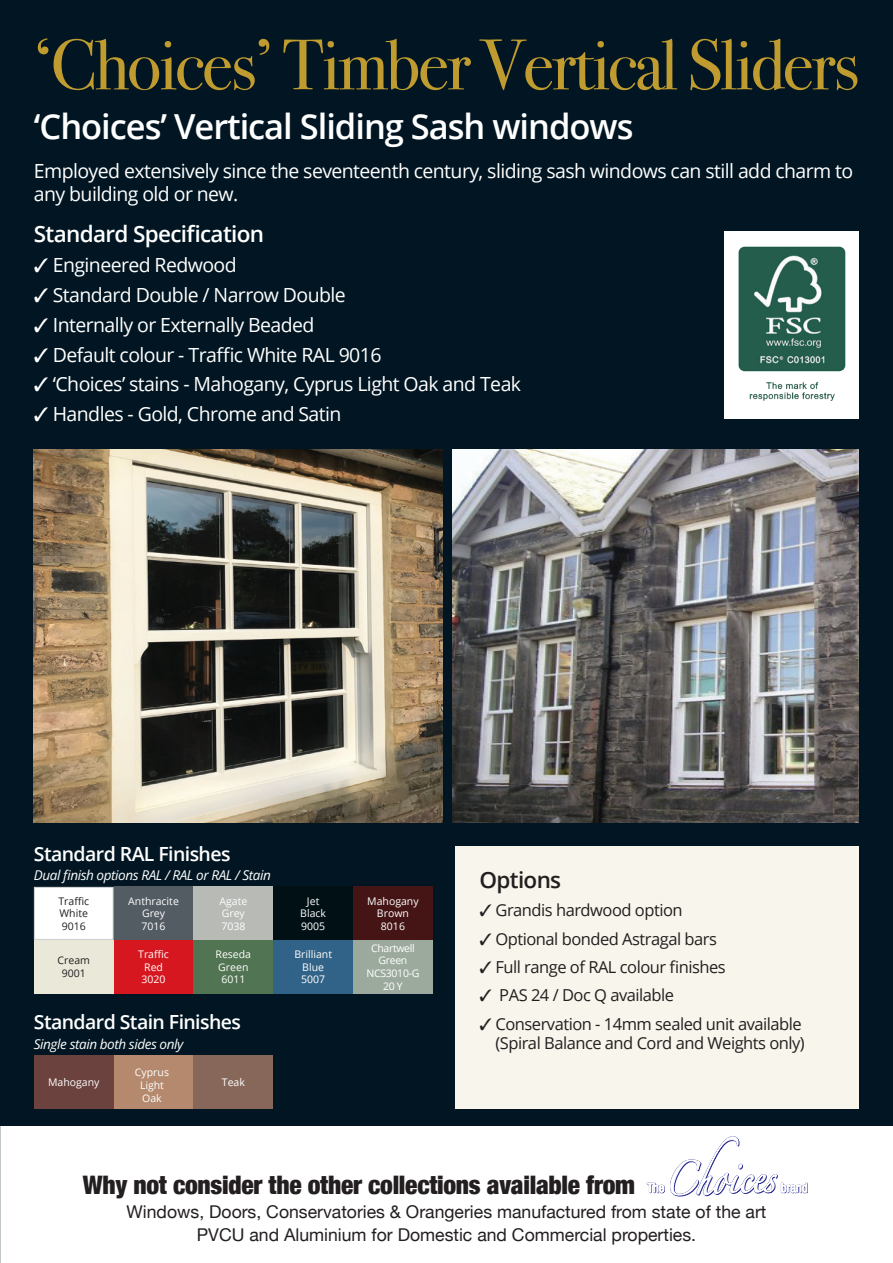
<style>
.page{position:relative;width:893px;height:1263px;background:#fff}
.page>*{position:absolute;margin:0;border:0;box-sizing:border-box;transform-origin:0 0}
.t1{font:71.55px "Bodoni Svty Two ITCTT";letter-spacing:-.03em;color:#bf9b30}
.t2{font:600 34.5px "Open Sans";letter-spacing:-.03em;color:#fff}
.FitSHowHeading{font:900 condensed 25.5px "Helvetica Neue";letter-spacing:-.01em;color:#231f20}
.t3{font:600 22.5px "Open Sans";letter-spacing:-.03em;color:#fff}
.t4{font:600 22.5px "Open Sans";letter-spacing:-.03em;color:#231f20}
.t5{font:19.5px/23.4px "Open Sans";letter-spacing:-.03em;color:#fff}
.t6{font:600 19.5px "Open Sans";letter-spacing:-.03em;color:#fff}
.t7{font:17.55px "Helvetica Neue";color:#231f20}
.t8{font:16.5px/19.8px "Open Sans";letter-spacing:-.03em;color:#231f20;text-align:right}
.t9{font:italic 13.5px "Open Sans";letter-spacing:-.03em;color:#fff}
.t10{font:10.5px/12.6px "Open Sans";color:#fff;text-align:center}
.t11{font:10.5px/12.6px "Open Sans";letter-spacing:-.03em;color:#fff;text-align:center}
.t12{font:10.5px/12.6px "Open Sans";color:#231f20;text-align:justify}
</style>
<div class="page">
<div style="left:0;top:0;width:893px;height:1126px;background:#011622"></div>
<img style="left:34px;top:449px;width:408px;height:374px">
<img style="left:453px;top:449px;width:406px;height:374px">
<div style="left:725px;top:232px;width:134px;height:187px;background:#fff"></div>
<img style="left:738px;top:246px;width:108px;height:155px">
<div style="left:455px;top:846px;width:404px;height:263px;background:#f8f5ec"></div>
<svg style="left:646px;top:1136px;width:162px;height:61px"></svg>
<div style="left:273px;top:940px;width:80px;height:53px;background:#316287"></div>
<div style="left:353px;top:940px;width:80px;height:53px;background:#9caa9d"></div>
<div style="left:114px;top:940px;width:79px;height:53px;background:#d7171f"></div>
<div style="left:193px;top:940px;width:80px;height:53px;background:#517452"></div>
<div style="left:34px;top:940px;width:80px;height:53px;background:#e9e8d9"></div>
<div style="left:273px;top:887px;width:80px;height:53px;background:#001015"></div>
<div style="left:353px;top:887px;width:80px;height:53px;background:#451516"></div>
<div style="left:114px;top:887px;width:79px;height:53px;background:#535b63"></div>
<div style="left:193px;top:887px;width:80px;height:53px;background:#b8bab6"></div>
<div style="left:34px;top:887px;width:80px;height:53px;background:#fff;border:1px solid #d1d2d4"></div>
<div style="left:114px;top:1056px;width:79px;height:53px;background:#b4896d"></div>
<div style="left:193px;top:1056px;width:80px;height:53px;background:#876759"></div>
<div style="left:34px;top:1056px;width:80px;height:53px;background:#6b423e"></div>
<p class="t1" style="left:34px;top:6px;width:827px">‘Choices’ Timber Vertical Sliders</p>
<p class="t2" style="left:34px;top:103px;width:601px">‘Choices’ Vertical Sliding Sash windows</p>
<p class="t5" style="left:34px;top:159px;width:821px">Employed extensively since the seventeenth century, sliding sash windows can still add charm to any building old or new.</p>
<p class="t3" style="left:34px;top:219px;width:232px">Standard Specification</p>
<p class="t5" style="left:34px;top:253px;width:204px">✓ Engineered Redwood</p>
<p class="t5" style="left:34px;top:283px;width:313px">✓ Standard Double / Narrow Double</p>
<p class="t5" style="left:34px;top:312px;width:282px">✓ Internally or Externally Beaded</p>
<p class="t5" style="left:34px;top:342px;width:349px">✓ Default colour - Traffic White RAL 9016</p>
<p class="t5" style="left:34px;top:372px;width:489px">✓ ‘Choices’ stains - Mahogany, Cyprus Light Oak and Teak</p>
<p class="t5" style="left:34px;top:402px;width:309px">✓ Handles - Gold, Chrome and Satin</p>
<p class="t6" style="left:34px;top:841px;width:198px">Standard RAL Finishes</p>
<p class="t9" style="left:34px;top:866px;width:238px">Dual finish options RAL / RAL or RAL / Stain</p>
<p class="t12" style="left:58px;top:894px;width:32px">Traffic White 9016</p>
<p class="t12" style="left:58px;top:954px;width:34px">Cream</p>
<p class="t12" style="left:62px;top:966px;width:26px">9001</p>
<p class="t10" style="left:128px;top:894px;width:52px">Anthracite<br>Grey<br>7016</p>
<p class="t10" style="left:219px;top:894px;width:29px;text-align:left">Agate<br>Grey<br>7038</p>
<p class="t10" style="left:138px;top:948px;width:32px">Traffic<br>Red<br>3020</p>
<p class="t10" style="left:216px;top:948px;width:37px;text-align:left">Reseda<br>Green<br>6011</p>
<p class="t6" style="left:34px;top:1009px;width:209px">Standard Stain Finishes</p>
<p class="t10" style="left:135px;top:1066px;width:36px">Cyprus<br>Light<br>Oak</p>
<p class="t9" style="left:34px;top:1035px;width:151px">Single stain both sides only</p>
<p class="t10" style="left:48px;top:1076px;width:53px">Mahogany</p>
<p class="t10" style="left:222px;top:1076px;width:25px">Teak</p>
<p class="t10" style="left:300px;top:894px;width:27px">Jet<br>Black<br>9005</p>
<p class="t10" style="left:367px;top:894px;width:53px">Mahogany<br>Brown</p>
<p class="t10" style="left:381px;top:920px;width:26px">8016</p>
<p class="t10" style="left:294px;top:948px;width:39px">Brilliant<br>Blue<br>5007</p>
<p class="t11" style="left:371px;top:941px;width:45px">Chartwell<br>Green</p>
<p class="t11" style="left:367px;top:966px;width:54px">NCS3010-G<br>20 Y</p>
<p class="t4" style="left:479px;top:864px;width:83px">Options</p>
<p class="t8" style="left:479px;top:900px;width:205px">✓ Grandis hardwood option</p>
<p class="t8" style="left:479px;top:928px;width:239px">✓ Optional bonded Astragal bars</p>
<p class="t8" style="left:479px;top:956px;width:248px">✓ Full range of RAL colour finishes</p>
<p class="t8" style="left:479px;top:985px;width:196px">✓ PAS 24 / Doc Q available</p>
<p class="t8" style="left:479px;top:1013px;width:327px">✓ Conservation - 14mm sealed unit available (Spiral Balance and Cord and Weights only)</p>
<p class="FitSHowHeading" style="left:83px;top:1163px;width:554px">Why not consider the other collections available from</p>
<p class="t7" style="left:127px;top:1199px;width:641px">Windows, Doors, Conservatories &amp; Orangeries manufactured from state of the art</p>
<p class="t7" style="left:197px;top:1222px;width:501px">PVCU and Aluminium for Domestic and Commercial properties.</p>
</div>
